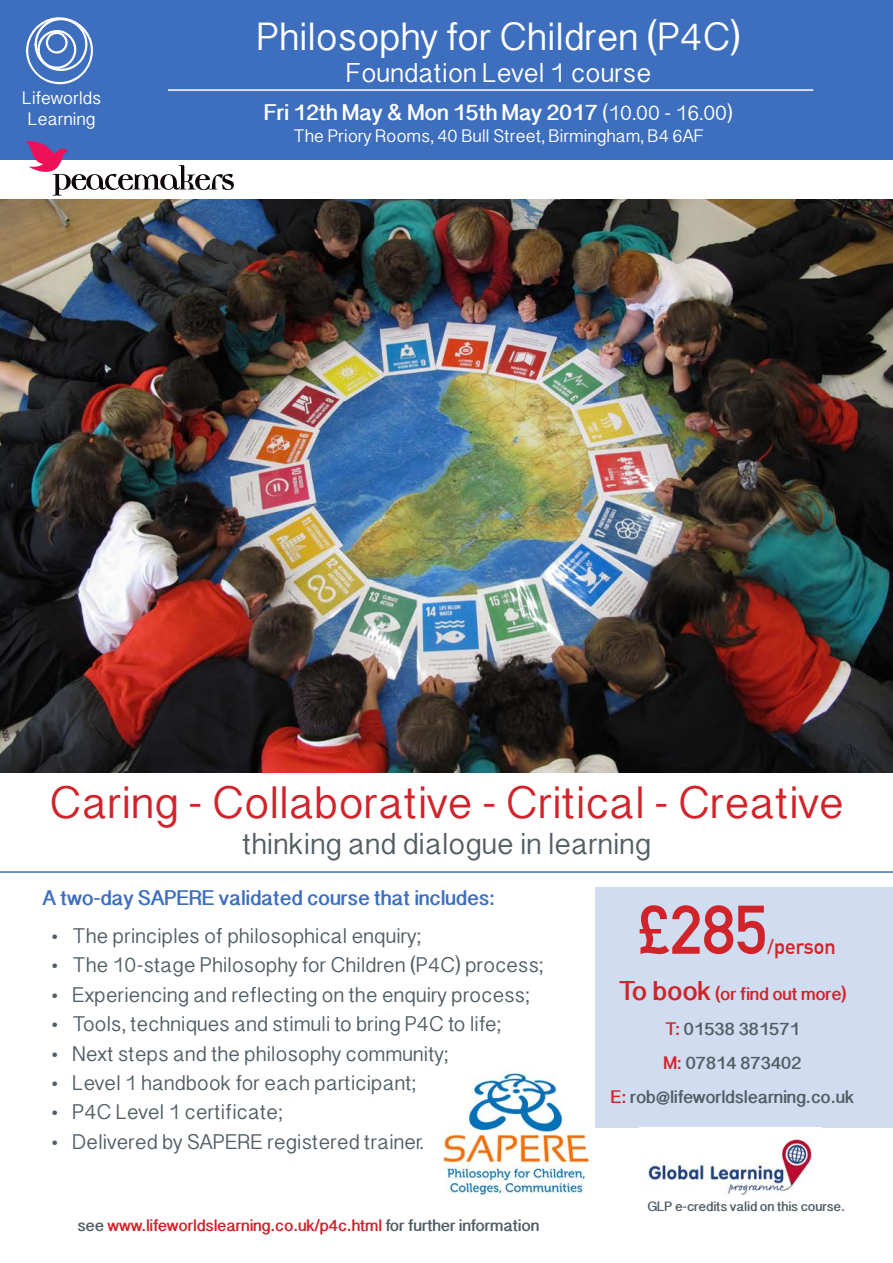
<style>
.page{position:relative;width:893px;height:1263px;background:#fff}
.page>*{position:absolute;margin:0;border:0;box-sizing:border-box;transform-origin:0 0}
.t1{font:700 67.5px "DIN Alternate";color:#d1232a}
.t2{font:45px "Devanagari Sangam MN";color:#d1232a}
.t3{font:39px "Devanagari Sangam MN";color:#fff}
.t4{font:30px "Devanagari Sangam MN";color:#525e65}
.t5{font:27px "Devanagari Sangam MN";color:#fff}
.t6{font:700 22.5px "Devanagari Sangam MN";color:#fff}
.t7{font:21px "Devanagari Sangam MN";color:#525e65}
.t8{font:700 21px "Devanagari Sangam MN";color:#3e6fbe}
.t9{font:700 21px "DIN Alternate";color:#d1232a}
.t10{font:18px/21.6px "Devanagari Sangam MN";color:#fff;text-align:center}
.t11{font:700 18px "Devanagari Sangam MN";color:#525e65}
.t12{font:700 18px "Devanagari Sangam MN";color:#d1232a}
.t13{font:700 16.5px "Devanagari Sangam MN";color:#d1232a}
.t14{font:300 15px "Helvetica Neue";color:#fff}
.t15{font:700 13.5px "Devanagari Sangam MN";color:#525e65}
.s1{font-weight:400;font-size:21px}
.s2{color:#525e65}
.s3{font-size:27px}
.s4{color:#d1232a}
</style>
<div class="page">
<img style="left:443px;top:1072px;width:148px;height:124px">
<div style="left:595px;top:887px;width:298px;height:240px;background:#d0dcef"></div>
<img style="left:647px;top:1139px;width:165px;height:57px">
<div style="left:0;top:0;width:893px;height:159px;background:#3e6fbe"></div>
<hr style="left:0;top:871px;width:893px;height:2px;background:#3e6fbe">
<hr style="left:168px;top:89px;width:645px;height:2px;background:#fff">
<svg style="left:26px;top:141px;width:208px;height:55px"></svg>
<svg style="left:26px;top:17px;width:67px;height:68px"></svg>
<img style="left:0;top:200px;width:893px;height:572px">
<p class="t10" style="left:22px;top:87px;width:80px">Lifeworlds<br>Learning</p>
<p class="t14" style="left:-4px;top:85px;width:127px">Lifeworlds Learning</p>
<p class="t3" style="left:256px;top:13px;width:486px">Philosophy for Children (P4C)</p>
<p class="t5" style="left:346px;top:57px;width:307px">Foundation Level 1 course</p>
<p class="t6" style="left:264px;top:99px;width:470px">Fri 12th May &amp; Mon 15th May 2017 <span class="s1">(10.00 - 16.00)</span></p>
<p class="t10" style="left:293px;top:125px;width:412px">The Priory Rooms, 40 Bull Street, Birmingham, B4 6AF</p>
<p class="t2" style="left:49px;top:776px;width:796px">Caring - Collaborative - Critical - Creative</p>
<p class="t4" style="left:242px;top:826px;width:410px">thinking and dialogue in learning</p>
<p class="t8" style="left:43px;top:885px;width:454px">A two-day SAPERE validated course that includes:</p>
<p class="t7" style="left:51px;top:923px;width:371px">• The principles of philosophical enquiry;</p>
<p class="t7" style="left:51px;top:952px;width:494px">• The 10-stage Philosophy for Children (P4C) process;</p>
<p class="t7" style="left:51px;top:982px;width:480px">• Experiencing and reflecting on the enquiry process;</p>
<p class="t7" style="left:51px;top:1011px;width:451px">• Tools, techniques and stimuli to bring P4C to life;</p>
<p class="t7" style="left:51px;top:1041px;width:399px">• Next steps and the philosophy community;</p>
<p class="t7" style="left:51px;top:1070px;width:366px">• Level 1 handbook for each participant;</p>
<p class="t7" style="left:51px;top:1100px;width:233px">• P4C Level 1 certificate;</p>
<p class="t7" style="left:51px;top:1129px;width:374px">• Delivered by SAPERE registered trainer.</p>
<p class="t13" style="left:77px;top:1215px;width:463px"><span class="s2">see</span> www.lifeworldslearning.co.uk/p4c.html <span class="s2">for further information</span></p>
<p class="t1" style="left:638px;top:878px;width:131px">£285</p>
<p class="t9" style="left:767px;top:930px;width:70px">/person</p>
<p class="t12" style="left:618px;top:983px;width:229px"><span class="s3">To book</span> (or find out more)</p>
<p class="t11" style="left:665px;top:1018px;width:136px"><span class="s4">T:</span> 01538 381571</p>
<p class="t11" style="left:663px;top:1052px;width:140px"><span class="s4">M:</span> 07814 873402</p>
<p class="t11" style="left:611px;top:1086px;width:245px"><span class="s4">E:</span> rob@lifeworldslearning.co.uk</p>
<p class="t15" style="left:647px;top:1199px;width:199px">GLP e-credits valid on this course.</p>
</div>
